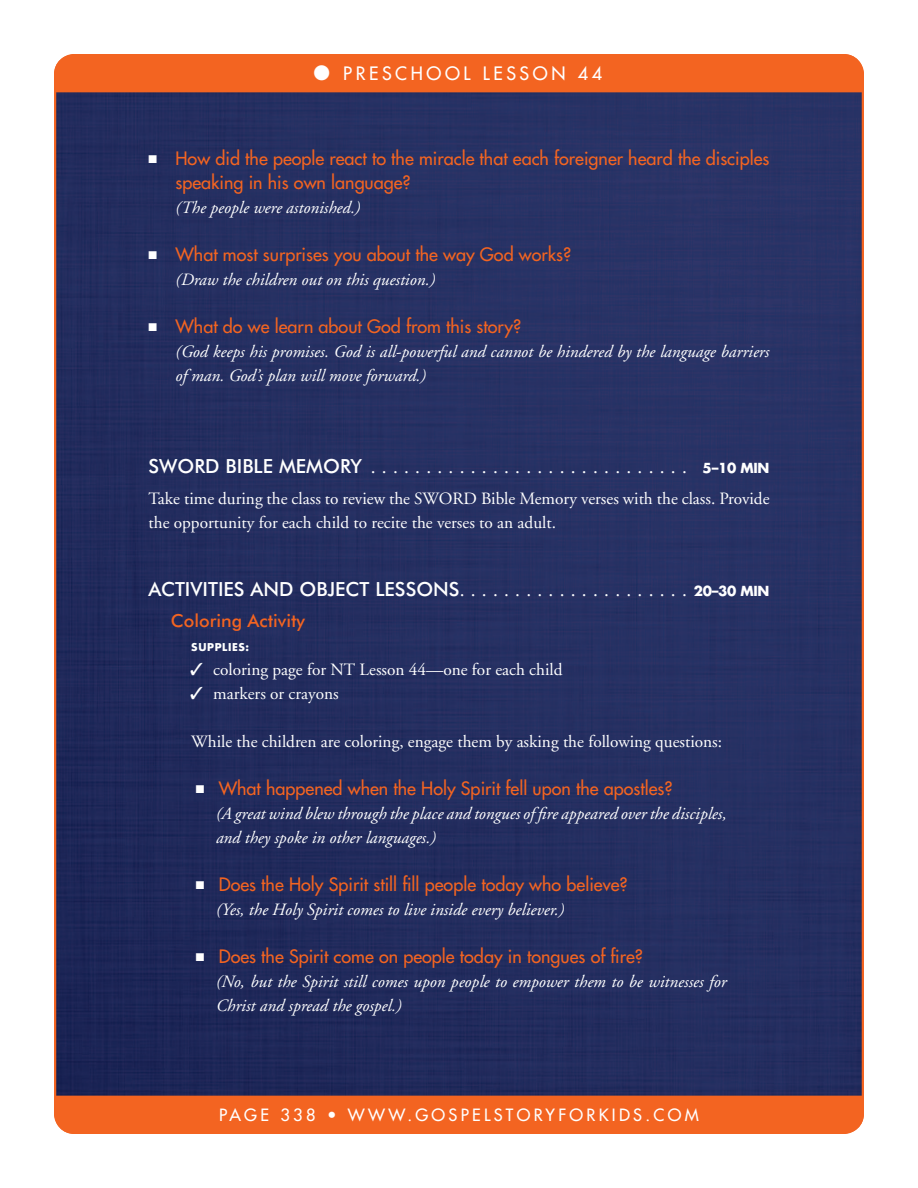
<style>
.page{position:relative;width:918px;height:1188px;background:#fff}
.page>*{position:absolute;margin:0;border:0;box-sizing:border-box;transform-origin:0 0}
.SUB_1{font:500 19.5px "Futura BT";color:#fff}
.SUB_1-2{font:19.5px "Adobe Garamond";color:#fff}
.t1{font:18px/24px "Futura";color:#f36421}
.t2{font:18px "Futura";letter-spacing:.2em;color:#fff}
.SUB_2{font:500 18px "Futura BT";color:#f36421}
.Bulleted_Indented_An{font:italic 17.25px/24px "Adobe Garamond";color:#fff}
.TXT{font:17.25px/24px "Adobe Garamond";color:#fff}
.Bulleted_Answer{font:italic 17.25px/24px "Adobe Garamond";color:#fff}
.TXT_Indent{font:17.25px "Adobe Garamond";color:#fff}
.t3{font:16.5px "Futura";letter-spacing:.2em;color:#fff}
.SUB_3__Supplies{font:700 10.5px "Futura";letter-spacing:.06em;color:#fff}
.s1{color:#fff}
.s2{font-family:"Futura BT";font-weight:500}
.s3{font-family:"Futura";font-weight:700;font-size:13.5px}
.s4{font-family:"Adobe Garamond";font-weight:400}
</style>
<div class="page">
<img style="left:57px;top:92px;width:804px;height:1004px">
<div style="left:54px;top:54px;width:810px;height:38px;background:#f36421"></div>
<div style="left:54px;top:1096px;width:810px;height:38px;background:#f36421"></div>
<p class="t2" style="left:314px;top:62px;width:290px">● PRESCHOOL LESSON 44</p>
<p class="t1" style="left:176px;top:146px;width:595px;text-indent:-27px"><span class="s1">■</span> How did the people react to the miracle that each foreigner heard the disciples speaking in his own language?</p>
<p class="Bulleted_Answer" style="left:176px;top:196px;width:187px">(The people were astonished.)</p>
<p class="t1" style="left:148px;top:242px;width:424px"><span class="s1">■</span> What most surprises you about the way God works?</p>
<p class="Bulleted_Answer" style="left:176px;top:268px;width:261px">(Draw the children out on this question.)</p>
<p class="t1" style="left:148px;top:314px;width:374px"><span class="s1">■</span> What do we learn about God from this story?</p>
<p class="Bulleted_Answer" style="left:176px;top:340px;width:595px">(God keeps his promises. God is all-powerful and cannot be hindered by the language barriers of man. God’s plan will move forward.)</p>
<p class="SUB_1-2" style="left:148px;top:456px;width:623px"><span class="s2">SWORD BIBLE MEMORY</span> ............................. <span class="s3">5–10 MIN</span></p>
<p class="TXT" style="left:148px;top:487px;width:623px">Take time during the class to review the SWORD Bible Memory verses with the class. Provide the opportunity for each child to recite the verses to an adult.</p>
<p class="SUB_1" style="left:148px;top:577px;width:623px">ACTIVITIES AND OBJECT LESSONS<span class="s4">. . . . . . . . . . . . . . . . . . . . .</span> <span class="s3">20–30 MIN</span></p>
<p class="SUB_2" style="left:171px;top:609px;width:136px">Coloring Activity</p>
<p class="SUB_3__Supplies" style="left:191px;top:640px;width:60px">SUPPLIES:</p>
<p class="TXT" style="left:190px;top:658px;width:374px">✓ coloring page for NT Lesson 44—one for each child</p>
<p class="TXT" style="left:190px;top:682px;width:150px">✓ markers or crayons</p>
<p class="TXT_Indent" style="left:191px;top:732px;width:532px">While the children are coloring, engage them by asking the following questions:</p>
<p class="t1" style="left:196px;top:776px;width:478px"><span class="s1">■</span> What happened when the Holy Spirit fell upon the apostles?</p>
<p class="Bulleted_Indented_An" style="left:216px;top:802px;width:512px">(A great wind blew through the place and tongues of fire appeared over the disciples, and they spoke in other languages.)</p>
<p class="t1" style="left:196px;top:872px;width:433px"><span class="s1">■</span> Does the Holy Spirit still fill people today who believe?</p>
<p class="Bulleted_Indented_An" style="left:216px;top:898px;width:350px">(Yes, the Holy Spirit comes to live inside every believer.)</p>
<p class="t1" style="left:196px;top:944px;width:449px"><span class="s1">■</span> Does the Spirit come on people today in tongues of fire?</p>
<p class="Bulleted_Indented_An" style="left:216px;top:970px;width:512px">(No, but the Spirit still comes upon people to empower them to be witnesses for<br>Christ and spread the gospel.)</p>
<p class="t3" style="left:219px;top:1104px;width:481px">PAGE 338 • WWW.GOSPELSTORYFORKIDS.COM</p>
</div>
